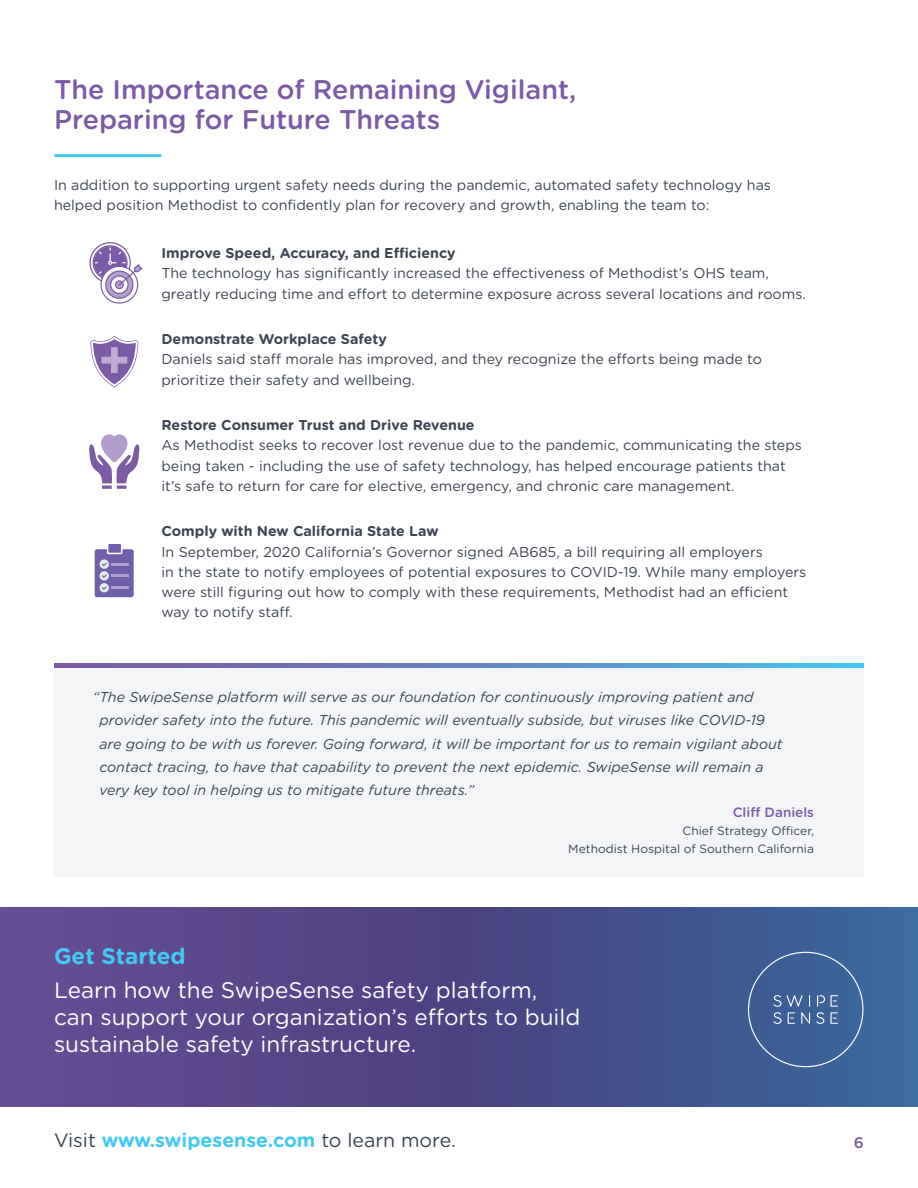
<style>
.page{position:relative;width:918px;height:1188px;background:#fff}
.page>*{position:absolute;margin:0;border:0;box-sizing:border-box;transform-origin:0 0}
.t1{font:500 27px/30px "Gotham Rounded";color:#7b5aa6}
.t2{font:22.5px/27px "Gotham Rounded";color:#fff}
.t3{font:700 22.5px "Gotham Rounded";color:#44c8f4}
.t4{font:700 19.5px "Gotham Rounded";color:#44c8f4}
.t5{font:500 15.3px "Gotham Rounded";color:#7b5aa6}
.t6{font:14.25px/20.2px "Gotham Rounded";color:#3d4552}
.t7{font:italic 14.25px/23.2px "Gotham Rounded";color:#3d4552}
.t8{font:700 14.25px "Gotham Rounded";color:#3d4552}
.t9{font:500 13.5px "Gotham Rounded";color:#7b5aa6}
.t10{font:12px/18px "Gotham Rounded";color:#3d4552;text-align:right}
.s1{font-weight:400;color:#3d4552}
</style>
<div class="page">
<div style="left:54px;top:663px;width:810px;height:214px;background:#f4f5f6"></div>
<hr style="left:56px;top:154px;width:104px;height:3px;background:#44c8f4">
<div style="left:0;top:908px;width:918px;height:199px;background:#654e94"></div>
<div style="left:54px;top:908px;width:864px;height:199px;background:linear-gradient(to right,#623f86,#365e93)"></div>
<svg style="left:748px;top:952px;width:115px;height:115px;background:#46689b"></svg>
<svg style="left:95px;top:544px;width:39px;height:53px;background:#8c7fb9"></svg>
<svg style="left:89px;top:434px;width:51px;height:55px"></svg>
<svg style="left:89px;top:242px;width:53px;height:62px"></svg>
<svg style="left:90px;top:336px;width:48px;height:51px"></svg>
<svg style="left:54px;top:663px;width:810px;height:5px;background:#6388c5"></svg>
<h1 class="t1" style="left:54px;top:74px;width:524px">The Importance of Remaining Vigilant,<br>Preparing for Future Threats</h1>
<p class="t6" style="left:54px;top:174px;width:719px">In addition to supporting urgent safety needs during the pandemic, automated safety technology has helped position Methodist to confidently plan for recovery and growth, enabling the team to:</p>
<p class="t8" style="left:161px;top:243px;width:296px">Improve Speed, Accuracy, and Efficiency</p>
<p class="t6" style="left:161px;top:263px;width:646px">The technology has significantly increased the effectiveness of Methodist’s OHS team, greatly reducing time and effort to determine exposure across several locations and rooms.</p>
<p class="t8" style="left:161px;top:329px;width:227px">Demonstrate Workplace Safety</p>
<p class="t6" style="left:161px;top:349px;width:602px">Daniels said staff morale has improved, and they recognize the efforts being made to prioritize their safety and wellbeing.</p>
<p class="t8" style="left:161px;top:415px;width:315px">Restore Consumer Trust and Drive Revenue</p>
<p class="t6" style="left:161px;top:435px;width:642px">As Methodist seeks to recover lost revenue due to the pandemic, communicating the steps being taken - including the use of safety technology, has helped encourage patients that it’s safe to return for care for elective, emergency, and chronic care management.</p>
<p class="t8" style="left:161px;top:521px;width:278px">Comply with New California State Law</p>
<p class="t6" style="left:161px;top:541px;width:646px">In September, 2020 California’s Governor signed AB685, a bill requiring all employers<br>in the state to notify employees of potential exposures to COVID-19. While many employers were still figuring out how to comply with these requirements, Methodist had an efficient way to notify staff.</p>
<p class="t7" style="left:99px;top:685px;width:685px;text-indent:-6px">“The SwipeSense platform will serve as our foundation for continuously improving patient and provider safety into the future. This pandemic will eventually subside, but viruses like COVID-19 are going to be with us forever. Going forward, it will be important for us to remain vigilant about contact tracing, to have that capability to prevent the next epidemic. SwipeSense will remain a very key tool in helping us to mitigate future threats.”</p>
<p class="t9" style="left:733px;top:802px;width:83px">Cliff Daniels</p>
<p class="t10" style="left:568px;top:821px;width:247px">Chief Strategy Officer,<br>Methodist Hospital of Southern California</p>
<h2 class="t3" style="left:54px;top:940px;width:133px">Get Started</h2>
<h2 class="t2" style="left:54px;top:975px;width:528px">Learn how the SwipeSense safety platform, can support your organization’s efforts to build sustainable safety infrastructure.</h2>
<h3 class="t4" style="left:54px;top:1126px;width:403px"><span class="s1">Visit</span> www.swipesense.com <span class="s1">to learn more.</span></h3>
<p class="t5" style="left:854px;top:1132px;width:12px">6</p>
</div>
